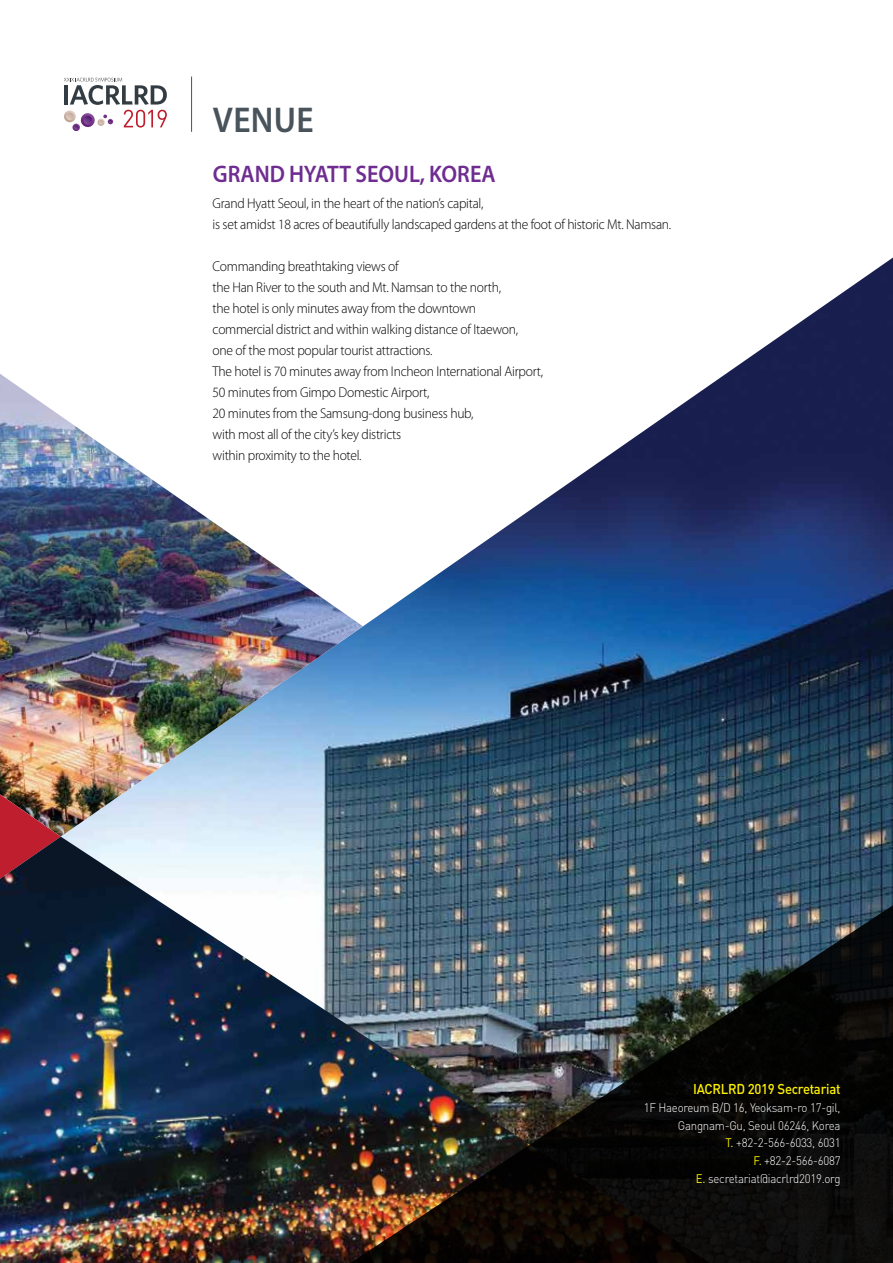
<style>
.page{position:relative;width:893px;height:1263px;background:#fff}
.page>*{position:absolute;margin:0;border:0;box-sizing:border-box;transform-origin:0 0}
.t1{font:600 36px "Myriad Pro";letter-spacing:.01em;color:#48535b;scale:.93 1}
.t2{font:600 24px "Myriad Pro";color:#6f2c91;scale:.93 1}
.t3{font:300 14.25px/21px "Myriad Pro";letter-spacing:-.02em;color:#000;scale:.95 1}
.t4{font:500 14.1px "DIN Pro";letter-spacing:-.02em;color:#fff200;scale:.93 1}
.t5{font:300 12.3px/17.5px "DIN Pro";letter-spacing:-.02em;color:#fff;text-align:right;scale:.93 1}
.s1{font-weight:400;color:#fff200}
</style>
<div class="page">
<hr style="left:191px;top:77px;width:1px;height:55px;background:#48535b">
<svg style="left:64px;top:78px;width:103px;height:53px"></svg>
<img style="left:363px;top:258px;width:530px;height:639px">
<img style="left:0;top:374px;width:363px;height:462px">
<img style="left:0;top:794px;width:61px;height:42px">
<img style="left:0;top:836px;width:710px;height:427px">
<img style="left:331px;top:897px;width:562px;height:366px">
<h1 class="t1" style="left:213px;top:97px;width:110px">VENUE</h1>
<h2 class="t2" style="left:213px;top:158px;width:306px">GRAND HYATT SEOUL, KOREA</h2>
<p class="t3" style="left:213px;top:193px;width:484px">Grand Hyatt Seoul, in the heart of the nation’s capital,<br>is set amidst 18 acres of beautifully landscaped gardens at the foot of historic Mt. Namsan.</p>
<p class="t3" style="left:213px;top:256px;width:349px">Commanding breathtaking views of<br>the Han River to the south and Mt. Namsan to the north,<br>the hotel is only minutes away from the downtown<br>commercial district and within walking distance of Itaewon,<br>one of the most popular tourist attractions.<br>The hotel is 70 minutes away from Incheon International Airport, 50 minutes from Gimpo Domestic Airport,<br>20 minutes from the Samsung-dong business hub,<br>with most all of the city’s key districts<br>within proximity to the hotel.</p>
<p class="t4" style="left:693px;top:1080px;width:160px">IACRLRD 2019 Secretariat</p>
<p class="t5" style="left:644px;top:1098px;width:213px">1F Haeoreum B/D 16, Yeoksam-ro 17-gil,<br>Gangnam-Gu, Seoul 06246, Korea<br><span class="s1">T.</span> +82-2-566-6033, 6031<br><span class="s1">F.</span> +82-2-566-6087<br><span class="s1">E.</span> secretariat@iacrlrd2019.org</p>
</div>
